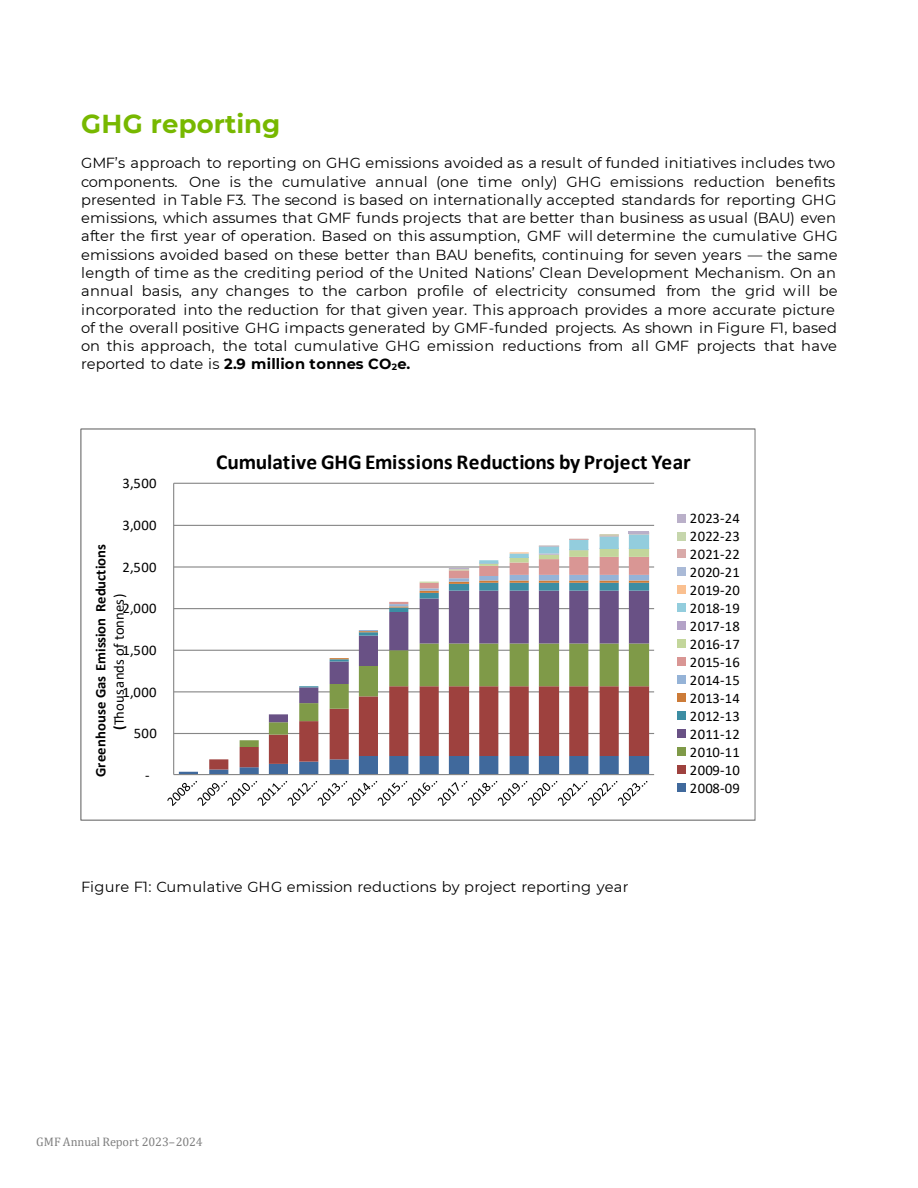
<style>
.page{position:relative;width:918px;height:1188px;background:#fff}
.page>*{position:absolute;margin:0;border:0;box-sizing:border-box;transform-origin:0 0}
.t1{font:700 25.95px "Montserrat";letter-spacing:.005em;color:#77b800}
.t2{font:700 21.45px "Calibri";color:#000}
.t3{font:14.7px/18.3px "Montserrat";letter-spacing:.01em;color:#000}
.t4{font:14.7px/18px "Calibri";letter-spacing:.03em;color:#000;text-align:justify}
.t5{font:700 14.7px/18px "Calibri";color:#000;text-align:center}
.t6{font:12.3px "Cambria";letter-spacing:-.01em;color:#808080}
.s1{font-weight:700}
.s2{font-weight:700;font-size:9px}
.s3{font-weight:400}
</style>
<div class="page">
<hr style="left:174px;top:733px;width:480px;height:1px;background:#868686">
<hr style="left:174px;top:691px;width:480px;height:1px;background:#868686">
<hr style="left:174px;top:650px;width:480px;height:1px;background:#868686">
<hr style="left:174px;top:608px;width:480px;height:1px;background:#868686">
<hr style="left:174px;top:566px;width:480px;height:2px;background:#868686">
<hr style="left:174px;top:525px;width:480px;height:1px;background:#868686">
<hr style="left:174px;top:483px;width:480px;height:1px;background:#868686">
<svg style="left:179px;top:532px;width:470px;height:242px"></svg>
<hr style="left:629px;top:531px;width:20px;height:2px;background:#bab0c9">
<hr style="left:173px;top:483px;width:1px;height:292px;background:#868686">
<hr style="left:174px;top:774px;width:480px;height:1px;background:#868686">
<svg style="left:167px;top:781px;width:481px;height:25px"></svg>
<div style="left:677px;top:514px;width:9px;height:8px;background:#bab0c9"></div>
<div style="left:677px;top:532px;width:9px;height:8px;background:#c6d6ac"></div>
<div style="left:677px;top:550px;width:9px;height:8px;background:#d9aaa9"></div>
<div style="left:677px;top:568px;width:9px;height:8px;background:#aabad7"></div>
<div style="left:677px;top:586px;width:9px;height:8px;background:#fac090"></div>
<div style="left:677px;top:604px;width:9px;height:8px;background:#93cddd"></div>
<div style="left:677px;top:622px;width:9px;height:8px;background:#b3a2c7"></div>
<div style="left:677px;top:640px;width:9px;height:8px;background:#c3d69b"></div>
<div style="left:677px;top:657px;width:9px;height:9px;background:#d99694"></div>
<div style="left:677px;top:675px;width:9px;height:9px;background:#95b3d7"></div>
<div style="left:677px;top:693px;width:9px;height:9px;background:#cc7b38"></div>
<div style="left:677px;top:711px;width:9px;height:9px;background:#3c8da3"></div>
<div style="left:677px;top:729px;width:9px;height:8px;background:#695185"></div>
<div style="left:677px;top:747px;width:9px;height:8px;background:#7f9a48"></div>
<div style="left:677px;top:765px;width:9px;height:8px;background:#9e413e"></div>
<div style="left:677px;top:783px;width:9px;height:8px;background:#40699c"></div>
<h5 class="t1" style="left:81px;top:108px;width:201px">GHG reporting</h5>
<p class="t3" style="left:81px;top:153px;width:758px">GMF’s approach to reporting on GHG emissions avoided as a result of funded initiatives includes two components. One is the cumulative annual (one time only) GHG emissions reduction benefits presented in Table F3. The second is based on internationally accepted standards for reporting GHG emissions, which assumes that GMF funds projects that are better than business as usual (BAU) even after the first year of operation. Based on this assumption, GMF will determine the cumulative GHG emissions avoided based on these better than BAU benefits, continuing for seven years — the same length of time as the crediting period of the United Nations’ Clean Development Mechanism. On an annual basis, any changes to the carbon profile of electricity consumed from the grid will be incorporated into the reduction for that given year. This approach provides a more accurate picture of the overall positive GHG impacts generated by GMF-funded projects. As shown in Figure F1, based on this approach, the total cumulative GHG emission reductions from all GMF projects that have reported to date is <span class="s1">2.9 million tonnes CO</span><span class="s2">2</span><span class="s1">e.</span></p>
<p class="t4" style="left:122px;top:474px;width:36px">3,500</p>
<p class="t4" style="left:122px;top:516px;width:36px">3,000</p>
<p class="t5" style="left:91px;top:777px;width:234px;rotate:-90deg">Greenhouse Gas Emission Reductions (<span class="s3">Thousands of tonnes)</span></p>
<p class="t4" style="left:122px;top:558px;width:36px">2,500</p>
<p class="t4" style="left:122px;top:599px;width:36px">2,000</p>
<p class="t4" style="left:122px;top:641px;width:36px">1,500</p>
<p class="t4" style="left:122px;top:682px;width:36px">1,000</p>
<p class="t4" style="left:134px;top:724px;width:25px">500</p>
<p class="t4" style="left:145px;top:766px;width:6px">-</p>
<h2 class="t2" style="left:216px;top:449px;width:476px">Cumulative GHG Emissions Reductions by Project Year</h2>
<p class="t4" style="left:690px;top:509px;width:52px">2023-24<br>2022-23<br>2021-22<br>2020-21<br>2019-20<br>2018-19<br>2017-18<br>2016-17<br>2015-16<br>2014-15<br>2013-14<br>2012-13<br>2011-12<br>2010-11<br>2009-10<br>2008-09</p>
<p class="t3" style="left:81px;top:877px;width:549px">Figure F1: Cumulative GHG emission reductions by project reporting year</p>
<p class="t6" style="left:36px;top:1135px;width:168px">GMF Annual Report 2023–2024</p>
</div>
